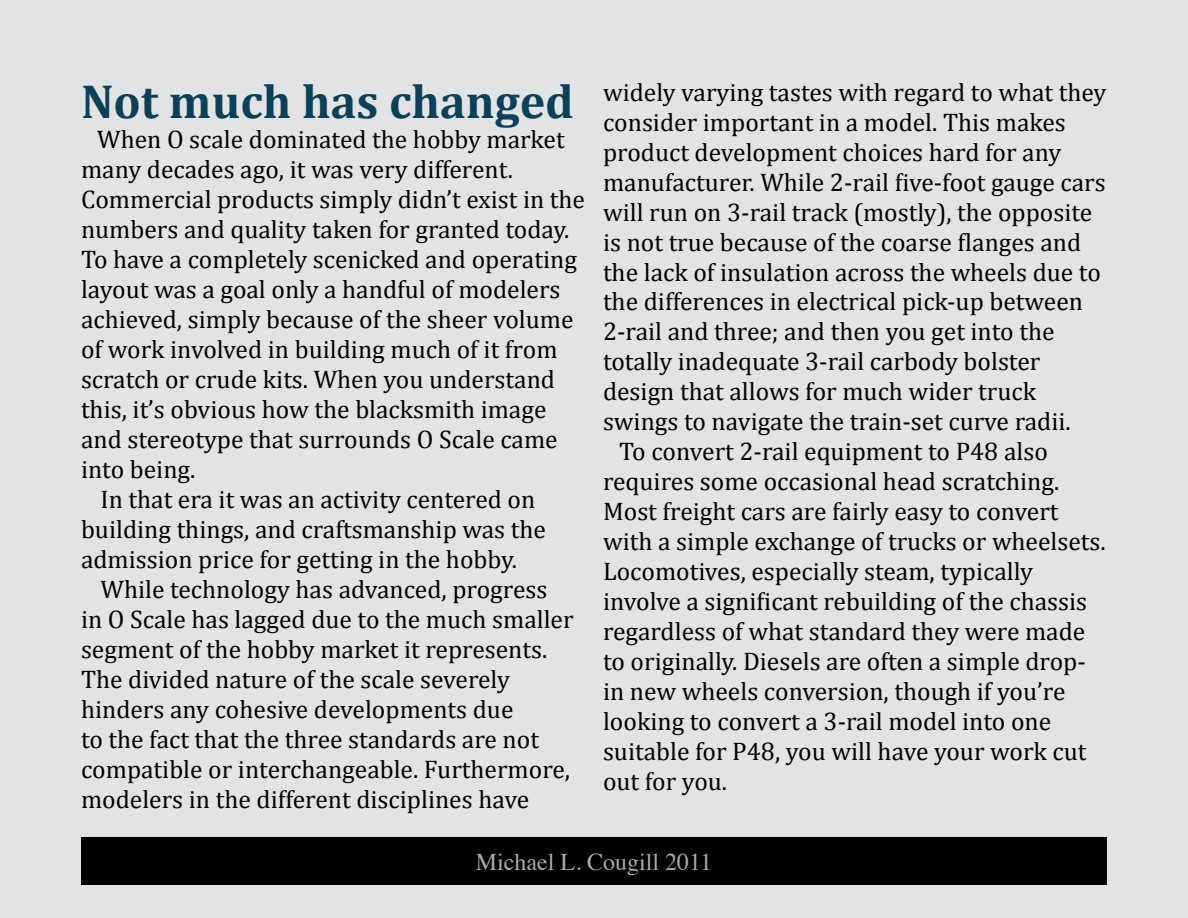
<style>
.page{position:relative;width:1188px;height:918px;background:#e2e3e4}
.page>*{position:absolute;margin:0;border:0;box-sizing:border-box;transform-origin:0 0}
.t1{font:700 48px "Cambria";color:#0a4159}
.t2{font:25.5px "Cambria";color:#000}
.t3{font:24px "Times";color:#a7a9ac}
</style>
<div class="page">
<div style="left:81px;top:837px;width:1026px;height:48px;background:#000"></div>
<h1 class="t1" style="left:81px;top:73px;width:494px">Not much has changed</h1>
<p class="t2" style="left:97px;top:125px;width:469px">When O scale dominated the hobby market</p>
<p class="t2" style="left:81px;top:155px;width:434px">many decades ago, it was very different.</p>
<p class="t2" style="left:81px;top:185px;width:505px">Commercial products simply didn’t exist in the</p>
<p class="t2" style="left:81px;top:215px;width:490px">numbers and quality taken for granted today.</p>
<p class="t2" style="left:81px;top:245px;width:497px">To have a completely scenicked and operating</p>
<p class="t2" style="left:81px;top:275px;width:481px">layout was a goal only a handful of modelers</p>
<p class="t2" style="left:81px;top:305px;width:494px">achieved, simply because of the sheer volume</p>
<p class="t2" style="left:81px;top:335px;width:478px">of work involved in building much of it from</p>
<p class="t2" style="left:81px;top:365px;width:476px">scratch or crude kits. When you understand</p>
<p class="t2" style="left:81px;top:395px;width:467px">this, it’s obvious how the blacksmith image</p>
<p class="t2" style="left:81px;top:425px;width:478px">and stereotype that surrounds O Scale came</p>
<p class="t2" style="left:81px;top:454px;width:116px">into being.</p>
<p class="t2" style="left:101px;top:484px;width:436px">In that era it was an activity centered on</p>
<p class="t2" style="left:81px;top:514px;width:466px">building things, and craftsmanship was the</p>
<p class="t2" style="left:81px;top:544px;width:438px">admission price for getting in the hobby.</p>
<p class="t2" style="left:101px;top:574px;width:448px">While technology has advanced, progress</p>
<p class="t2" style="left:81px;top:604px;width:494px">in O Scale has lagged due to the much smaller</p>
<p class="t2" style="left:81px;top:634px;width:468px">segment of the hobby market it represents.</p>
<p class="t2" style="left:81px;top:664px;width:430px">The divided nature of the scale severely</p>
<p class="t2" style="left:81px;top:694px;width:434px">hinders any cohesive developments due</p>
<p class="t2" style="left:81px;top:724px;width:460px">to the fact that the three standards are not</p>
<p class="t2" style="left:81px;top:754px;width:491px">compatible or interchangeable. Furthermore,</p>
<p class="t2" style="left:81px;top:784px;width:450px">modelers in the different disciplines have</p>
<p class="t2" style="left:603px;top:77px;width:505px">widely varying tastes with regard to what they</p>
<p class="t2" style="left:603px;top:107px;width:464px">consider important in a model. This makes</p>
<p class="t2" style="left:603px;top:137px;width:460px">product development choices hard for any</p>
<p class="t2" style="left:603px;top:167px;width:504px">manufacturer. While 2-rail five-foot gauge cars</p>
<p class="t2" style="left:603px;top:197px;width:491px">will run on 3-rail track (mostly), the opposite</p>
<p class="t2" style="left:603px;top:227px;width:480px">is not true because of the coarse flanges and</p>
<p class="t2" style="left:603px;top:257px;width:499px">the lack of insulation across the wheels due to</p>
<p class="t2" style="left:603px;top:287px;width:482px">the differences in electrical pick-up between</p>
<p class="t2" style="left:603px;top:317px;width:453px">2-rail and three; and then you get into the</p>
<p class="t2" style="left:603px;top:347px;width:439px">totally inadequate 3-rail carbody bolster</p>
<p class="t2" style="left:603px;top:377px;width:435px">design that allows for much wider truck</p>
<p class="t2" style="left:603px;top:407px;width:469px">swings to navigate the train-set curve radii.</p>
<p class="t2" style="left:619px;top:437px;width:430px">To convert 2-rail equipment to P48 also</p>
<p class="t2" style="left:603px;top:467px;width:458px">requires some occasional head scratching.</p>
<p class="t2" style="left:603px;top:497px;width:457px">Most freight cars are fairly easy to convert</p>
<p class="t2" style="left:603px;top:527px;width:504px">with a simple exchange of trucks or wheelsets.</p>
<p class="t2" style="left:603px;top:557px;width:432px">Locomotives, especially steam, typically</p>
<p class="t2" style="left:603px;top:587px;width:486px">involve a significant rebuilding of the chassis</p>
<p class="t2" style="left:603px;top:617px;width:484px">regardless of what standard they were made</p>
<p class="t2" style="left:603px;top:647px;width:484px">to originally. Diesels are often a simple drop-</p>
<p class="t2" style="left:603px;top:677px;width:464px">in new wheels conversion, though if you’re</p>
<p class="t2" style="left:603px;top:707px;width:450px">looking to convert a 3-rail model into one</p>
<p class="t2" style="left:603px;top:737px;width:485px">suitable for P48, you will have your work cut</p>
<p class="t2" style="left:603px;top:767px;width:126px">out for you.</p>
<p class="t3" style="left:476px;top:839px;width:238px">Michael L. Cougill 2011</p>
</div>
